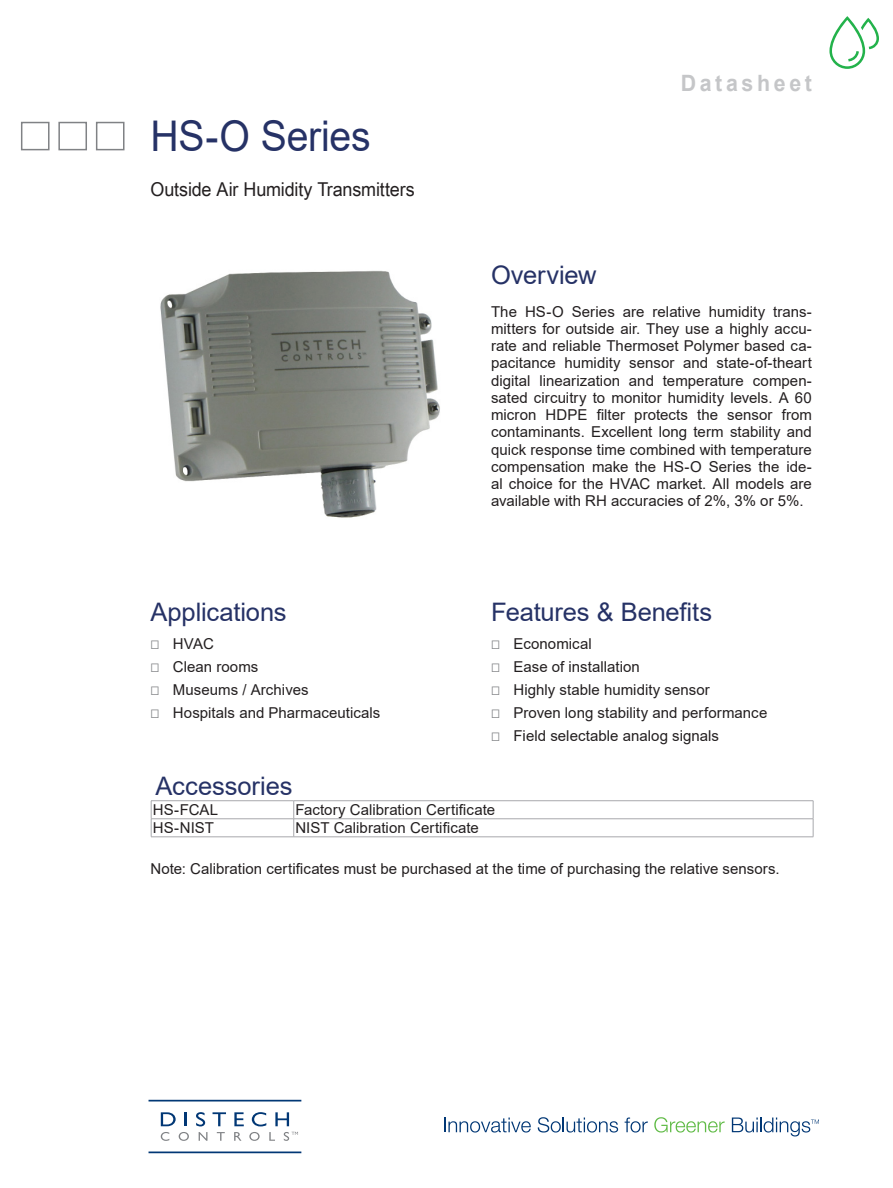
<style>
.page{position:relative;width:893px;height:1188px;background:#fff}
.page>*{position:absolute;margin:0;border:0;box-sizing:border-box;transform-origin:0 0}
.Title_-_Product_Name{font:42.3px "Arial";letter-spacing:-.005em;color:#263266;scale:.93 1}
.Heading_1{font:25.5px "Arial";letter-spacing:-.005em;color:#263266}
.Title_-_Document_Typ{font:700 22.5px "Arial";letter-spacing:.17em;color:#c5c6c8;scale:.95 1}
.Title_-_Product_Desc{font:19.05px "Arial Unicode MS";letter-spacing:-.005em;color:#231f20;scale:.94 1}
.Body_Text{font:15px/17.2px "Arial";letter-spacing:.005em;color:#231f20;text-align:justify}
.Table_Title_LT{font:15px "Arial";letter-spacing:.005em;color:#231f20}
.s1{font-family:"Arial Unicode MS";color:#808285}
</style>
<div class="page">
<div style="left:96px;top:122px;width:28px;height:28px;border:2px solid #808285"></div>
<div style="left:58px;top:122px;width:29px;height:28px;border:2px solid #808285"></div>
<div style="left:21px;top:122px;width:29px;height:28px;border:2px solid #808285"></div>
<hr style="left:149px;top:1152px;width:152px;height:1px;background:#013775">
<hr style="left:149px;top:1100px;width:152px;height:2px;background:#013775">
<svg style="left:161px;top:1112px;width:15px;height:14px"></svg>
<svg style="left:185px;top:1112px;width:2px;height:14px"></svg>
<svg style="left:196px;top:1112px;width:9px;height:14px"></svg>
<svg style="left:213px;top:1112px;width:13px;height:14px"></svg>
<svg style="left:234px;top:1112px;width:10px;height:14px"></svg>
<svg style="left:252px;top:1112px;width:14px;height:14px"></svg>
<svg style="left:275px;top:1112px;width:14px;height:14px"></svg>
<svg style="left:161px;top:1132px;width:8px;height:9px"></svg>
<svg style="left:179px;top:1132px;width:10px;height:9px"></svg>
<svg style="left:199px;top:1132px;width:8px;height:9px"></svg>
<svg style="left:217px;top:1132px;width:8px;height:9px"></svg>
<svg style="left:234px;top:1132px;width:8px;height:9px"></svg>
<svg style="left:249px;top:1132px;width:11px;height:9px"></svg>
<svg style="left:269px;top:1132px;width:6px;height:9px"></svg>
<svg style="left:284px;top:1132px;width:14px;height:9px"></svg>
<svg style="left:444px;top:1118px;width:87px;height:15px"></svg>
<svg style="left:538px;top:1117px;width:80px;height:16px"></svg>
<svg style="left:625px;top:1118px;width:23px;height:15px"></svg>
<svg style="left:654px;top:1117px;width:71px;height:16px"></svg>
<svg style="left:732px;top:1118px;width:87px;height:18px"></svg>
<img style="left:160px;top:270px;width:280px;height:248px">
<svg style="left:829px;top:16px;width:50px;height:53px"></svg>
<hr style="left:151px;top:800px;width:143px;height:1px;background:#a8a9ad">
<hr style="left:294px;top:800px;width:519px;height:1px;background:#a8a9ad">
<hr style="left:151px;top:819px;width:143px;height:1px;background:#a8a9ad">
<hr style="left:294px;top:819px;width:519px;height:1px;background:#a8a9ad">
<svg style="left:293px;top:801px;width:1px;height:36px"></svg>
<hr style="left:151px;top:837px;width:143px;height:1px;background:#a8a9ad">
<hr style="left:294px;top:837px;width:519px;height:1px;background:#a8a9ad">
<svg style="left:151px;top:801px;width:1px;height:36px"></svg>
<svg style="left:813px;top:801px;width:1px;height:36px"></svg>
<p class="Title_-_Product_Name" style="left:150px;top:107px;width:238px">HS-O Series</p>
<p class="Title_-_Product_Desc" style="left:150px;top:175px;width:283px">Outside Air Humidity Transmitters</p>
<p class="Heading_1" style="left:150px;top:595px;width:138px">Applications</p>
<p class="Body_Text" style="left:150px;top:635px;width:65px"><span class="s1">⎕</span> HVAC</p>
<p class="Body_Text" style="left:150px;top:658px;width:109px"><span class="s1">⎕</span> Clean rooms</p>
<p class="Body_Text" style="left:150px;top:681px;width:160px"><span class="s1">⎕</span> Museums / Archives</p>
<p class="Body_Text" style="left:150px;top:704px;width:232px"><span class="s1">⎕</span> Hospitals and Pharmaceuticals</p>
<p class="Title_-_Document_Typ" style="left:681px;top:68px;width:140px">Datasheet</p>
<p class="Heading_1" style="left:491px;top:258px;width:107px">Overview</p>
<p class="Body_Text" style="left:491px;top:303px;width:322px">The HS-O Series are relative humidity trans&shy;mitters for outside air. They use a highly accu&shy;rate and reliable Thermoset Polymer based ca&shy;pacitance humidity sensor and state-of-theart digital linearization and temperature compen&shy;sated circuitry to monitor humidity levels. A 60 micron HDPE filter protects the sensor from contaminants. Excellent long term stability and quick response time combined with temperature compensation make the HS-O Series the ide&shy;al choice for the HVAC market. All models are available with RH accuracies of 2%, 3% or 5%.</p>
<p class="Heading_1" style="left:491px;top:595px;width:223px">Features &amp; Benefits</p>
<p class="Body_Text" style="left:491px;top:635px;width:102px"><span class="s1">⎕</span> Economical</p>
<p class="Body_Text" style="left:491px;top:658px;width:150px"><span class="s1">⎕</span> Ease of installation</p>
<p class="Body_Text" style="left:491px;top:681px;width:220px"><span class="s1">⎕</span> Highly stable humidity sensor</p>
<p class="Body_Text" style="left:491px;top:704px;width:278px"><span class="s1">⎕</span> Proven long stability and performance</p>
<p class="Body_Text" style="left:491px;top:727px;width:230px"><span class="s1">⎕</span> Field selectable analog signals</p>
<p class="Heading_1" style="left:155px;top:768px;width:139px">Accessories</p>
<p class="Table_Title_LT" style="left:153px;top:800px;width:67px">HS-FCAL</p>
<p class="Table_Title_LT" style="left:295px;top:800px;width:201px">Factory Calibration Certificate</p>
<p class="Table_Title_LT" style="left:153px;top:818px;width:63px">HS-NIST</p>
<p class="Table_Title_LT" style="left:295px;top:818px;width:185px">NIST Calibration Certificate</p>
<p class="Body_Text" style="left:150px;top:860px;width:631px">Note: Calibration certificates must be purchased at the time of purchasing the relative sensors.</p>
</div>
